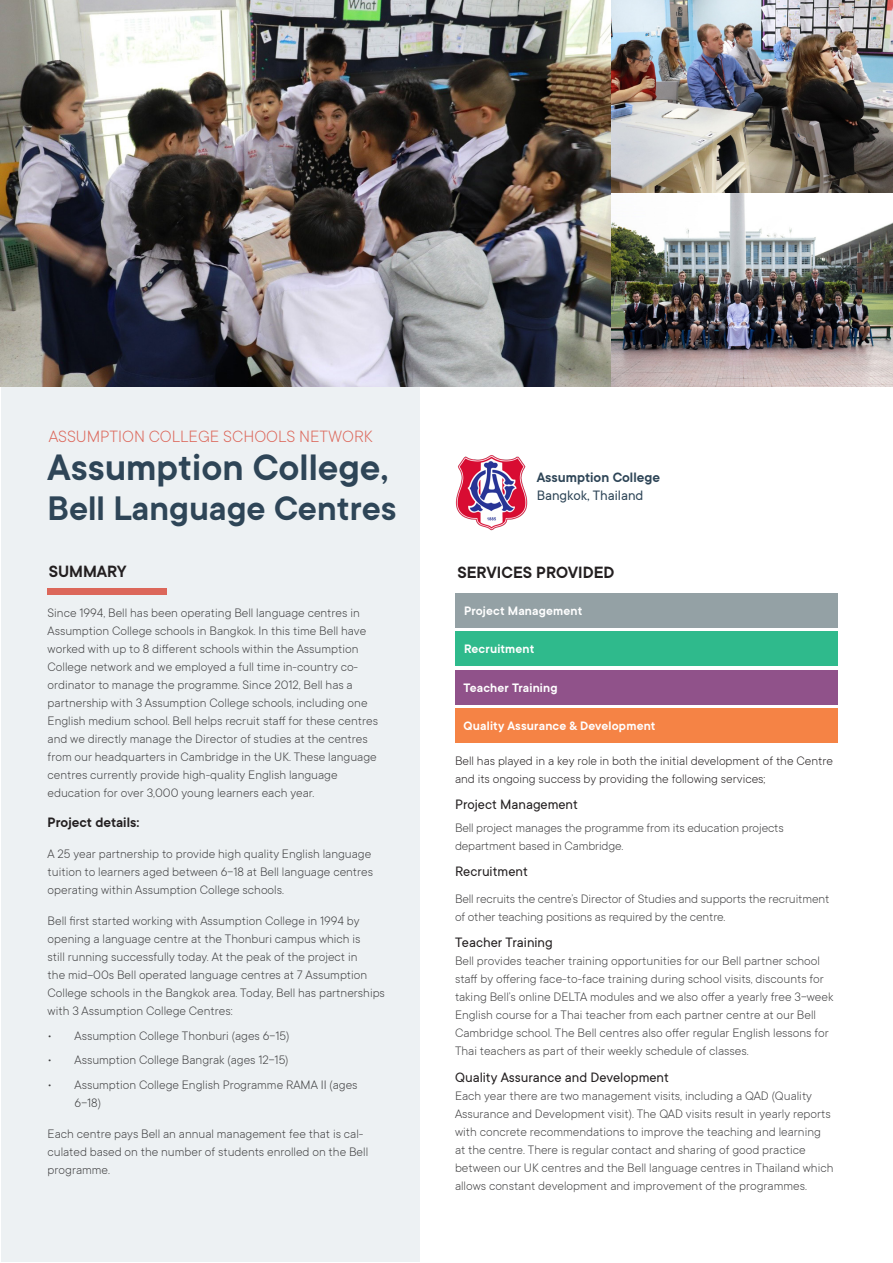
<style>
.page{position:relative;width:893px;height:1263px;background:#fff}
.page>*{position:absolute;margin:0;border:0;box-sizing:border-box;transform-origin:0 0}
.t1{font:600 40.5px "TT Commons";color:#2e4557}
.t2{font:600 37.5px "TT Commons";color:#2e4557}
.t3{font:300 18px "TT Commons";color:#dc675a}
.t4{font:600 18px "TT Commons";color:#231f20}
.Heading_2{font:15px "TT Commons";color:#231f20}
.t5{font:600 15px "TT Commons";color:#2e4557}
.t6{font:15px "TT Commons";color:#2e4557}
.Heading_1{font:600 15px "TT Commons";color:#231f20}
.Heading_1-2{font:300 13.5px/18px "TT Commons";color:#3e3e3f}
.Heading_2-2{font:300 13.5px/18px "TT Commons";color:#231f20}
.Heading_2-3{font:300 13.5px/18px "TT Commons";letter-spacing:-.01em;color:#3e3e3f}
.t7{font:600 13.5px "TT Commons";letter-spacing:.015em;color:#fff}
</style>
<div class="page">
<div style="left:1px;top:386px;width:419px;height:876px;background:#edf1f3"></div>
<div style="left:48px;top:589px;width:119px;height:6px;background:#dc675a"></div>
<div style="left:455px;top:593px;width:383px;height:34px;background:#94a1a5"></div>
<div style="left:455px;top:632px;width:383px;height:34px;background:#2fba8c"></div>
<div style="left:455px;top:670px;width:382px;height:34px;background:#90528a"></div>
<div style="left:455px;top:709px;width:382px;height:34px;background:#f58345"></div>
<img style="left:455px;top:455px;width:72px;height:76px">
<img style="left:610px;top:0;width:283px;height:194px">
<img style="left:610px;top:194px;width:283px;height:192px">
<img style="left:1px;top:0;width:609px;height:386px">
<p class="t3" style="left:49px;top:427px;width:325px">ASSUMPTION COLLEGE SCHOOLS NETWORK</p>
<p class="t1" style="left:48px;top:445px;width:343px">Assumption College,</p>
<p class="t2" style="left:48px;top:488px;width:350px">Bell Language Centres</p>
<p class="t4" style="left:49px;top:562px;width:80px">SUMMARY</p>
<p class="t4" style="left:457px;top:563px;width:158px">SERVICES PROVIDED</p>
<p class="t7" style="left:464px;top:603px;width:120px">Project Management</p>
<p class="t7" style="left:464px;top:642px;width:72px">Recruitment</p>
<p class="t7" style="left:463px;top:680px;width:96px">Teacher Training</p>
<p class="t7" style="left:463px;top:719px;width:194px">Quality Assurance &amp; Development</p>
<p class="Heading_2-2" style="left:455px;top:752px;width:379px">Bell has played in a key role in both the initial development of the Centre and its ongoing success by providing the following services;</p>
<p class="Heading_2" style="left:455px;top:796px;width:124px">Project Management</p>
<p class="Heading_1-2" style="left:455px;top:818px;width:330px">Bell project manages the programme from its education projects department based in Cambridge.</p>
<p class="Heading_2" style="left:455px;top:863px;width:74px">Recruitment</p>
<p class="Heading_2-3" style="left:455px;top:889px;width:376px">Bell recruits the centre’s Director of Studies and supports the recruitment of other teaching positions as required by the centre.</p>
<p class="Heading_2" style="left:455px;top:934px;width:99px">Teacher Training</p>
<p class="Heading_1-2" style="left:455px;top:952px;width:380px">Bell provides teacher training opportunities for our Bell partner school staff by offering face-to-face training during school visits, discounts for taking Bell’s online DELTA modules and we also offer a yearly free 3-week English course for a Thai teacher from each partner centre at our Bell Cambridge school. The Bell centres also offer regular English lessons for Thai teachers as part of their weekly schedule of classes.</p>
<p class="Heading_2" style="left:455px;top:1069px;width:215px">Quality Assurance and Development</p>
<p class="Heading_1-2" style="left:455px;top:1086px;width:380px">Each year there are two management visits, including a QAD (Quality Assurance and Development visit). The QAD visits result in yearly reports with concrete recommendations to improve the teaching and learning at the centre. There is regular contact and sharing of good practice between our UK centres and the Bell language centres in Thailand which allows constant development and improvement of the programmes.</p>
<p class="t5" style="left:537px;top:469px;width:125px">Assumption College</p>
<p class="t6" style="left:537px;top:487px;width:108px">Bangkok, Thailand</p>
<p class="Heading_1-2" style="left:48px;top:603px;width:332px">Since 1994, Bell has been operating Bell language centres in Assumption College schools in Bangkok. In this time Bell have worked with up to 8 different schools within the Assumption College network and we employed a full time in-country co&shy;ordinator to manage the programme. Since 2012, Bell has a partnership with 3 Assumption College schools, including one English medium school. Bell helps recruit staff for these centres and we directly manage the Director of studies at the centres from our headquarters in Cambridge in the UK. These language centres currently provide high-quality English language education for over 3,000 young learners each year.</p>
<p class="Heading_1" style="left:48px;top:814px;width:93px">Project details:</p>
<p class="Heading_1-2" style="left:48px;top:845px;width:327px">A 25 year partnership to provide high quality English language tuition to learners aged between 6-18 at Bell language centres operating within Assumption College schools.</p>
<p class="Heading_1-2" style="left:48px;top:912px;width:339px">Bell first started working with Assumption College in 1994 by opening a language centre at the Thonburi campus which is<br>still running successfully today. At the peak of the project in<br>the mid-00s Bell operated language centres at 7 Assumption College schools in the Bangkok area. Today, Bell has partnerships with 3 Assumption College Centres:</p>
<p class="Heading_1-2" style="left:48px;top:1026px;width:243px">• Assumption College Thonburi (ages 6-15)</p>
<p class="Heading_1-2" style="left:48px;top:1051px;width:242px">• Assumption College Bangrak (ages 12-15)</p>
<p class="Heading_1-2" style="left:75px;top:1076px;width:284px;text-indent:-27px">• Assumption College English Programme RAMA II (ages<br>6-18)</p>
<p class="Heading_1-2" style="left:48px;top:1125px;width:322px">Each centre pays Bell an annual management fee that is cal&shy;culated based on the number of students enrolled on the Bell programme.</p>
</div>
